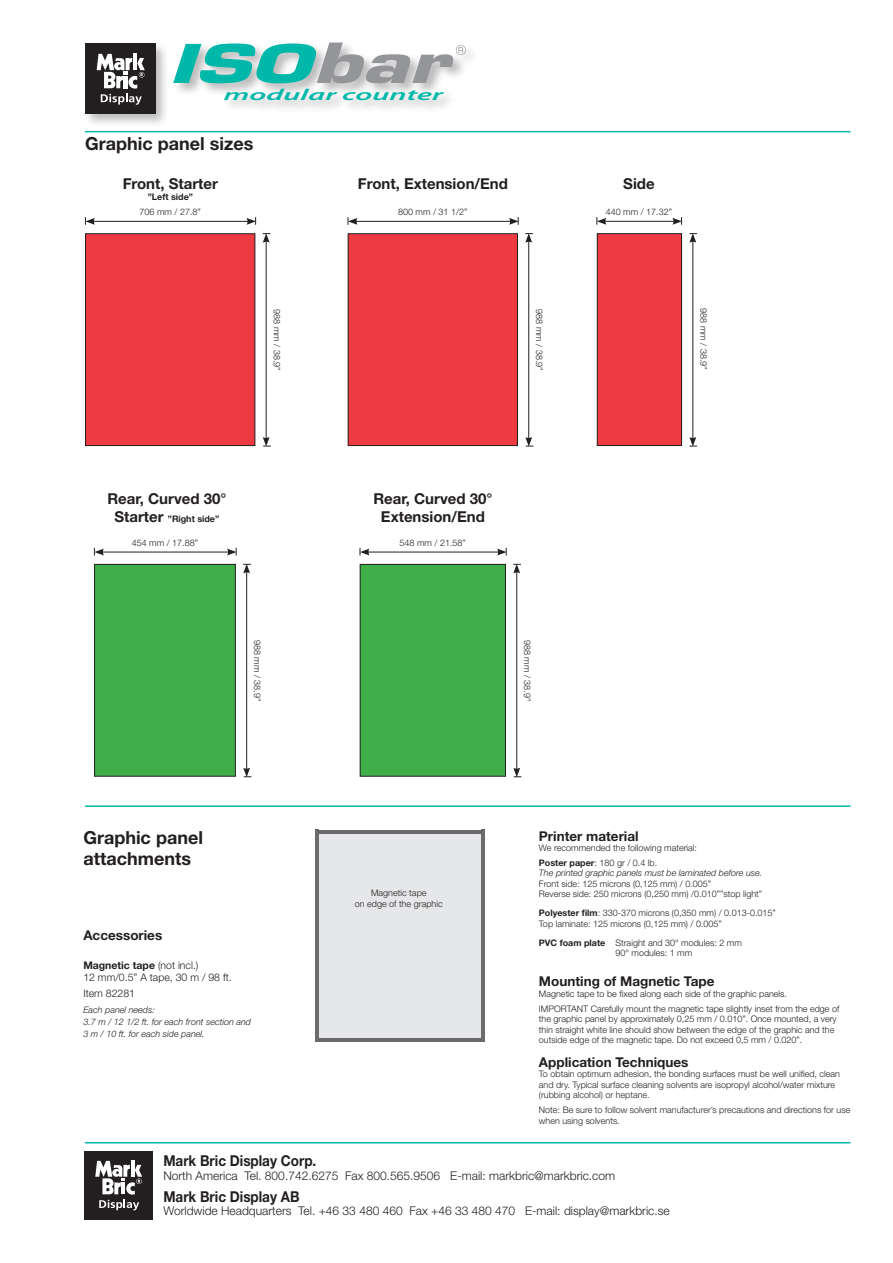
<style>
.page{position:relative;width:893px;height:1263px;background:#fff}
.page>*{position:absolute;margin:0;border:0;box-sizing:border-box;transform-origin:0 0}
.t1{font:700 18px "Helvetica Neue";color:#231f20}
.t2{font:italic 600 15.9px "Myriad Pro";color:#00b8a9;scale:1.96 1}
.t3{font:700 15px/18px "Helvetica Neue";color:#231f20;text-align:center}
.t4{font:700 15px "Helvetica Neue";color:#231f20;scale:.9 1}
.rubrik{font:700 13.5px "Helvetica Neue";color:#231f20}
.t5{font:300 12px "Helvetica Neue";color:#231f20}
.t6{font:300 10.5px "Helvetica Neue";color:#231f20}
.t7{font:700 10.5px "Helvetica Neue";color:#231f20}
.Text2{font:300 9px/10.5px "Helvetica Neue";color:#231f20}
.t8{font:italic 300 9px/12px "Helvetica Neue";color:#231f20}
.t9{font:700 9px "Helvetica Neue";color:#231f20}
.s1{font-size:15px}
.s2{font-weight:300}
.s3{font-weight:700}
</style>
<div class="page">
<hr style="left:85px;top:1142px;width:765px;height:1px;background:#00b8a9">
<div style="left:84px;top:1151px;width:68px;height:68px;background:#231f20"></div>
<hr style="left:131px;top:1160px;width:3px;height:17px;background:#fff">
<svg style="left:95px;top:1161px;width:47px;height:49px"></svg>
<hr style="left:85px;top:805px;width:765px;height:2px;background:#00b8a9">
<div style="left:86px;top:234px;width:169px;height:212px;background:#ee3a41"></div>
<div style="left:85px;top:233px;width:170px;height:213px;border:1px solid #231f20"></div>
<hr style="left:266px;top:240px;width:1px;height:199px;background:#231f20">
<hr style="left:93px;top:221px;width:156px;height:1px;background:#231f20">
<svg style="left:85px;top:217px;width:10px;height:8px"></svg>
<svg style="left:246px;top:217px;width:10px;height:8px"></svg>
<svg style="left:263px;top:233px;width:7px;height:10px"></svg>
<svg style="left:263px;top:437px;width:8px;height:10px"></svg>
<div style="left:597px;top:234px;width:85px;height:211px;background:#ee3a41"></div>
<div style="left:597px;top:233px;width:85px;height:213px;border:1px solid #231f20"></div>
<hr style="left:692px;top:240px;width:1px;height:199px;background:#231f20">
<hr style="left:604px;top:221px;width:71px;height:1px;background:#231f20">
<svg style="left:596px;top:217px;width:10px;height:8px"></svg>
<svg style="left:672px;top:217px;width:10px;height:8px"></svg>
<svg style="left:689px;top:233px;width:8px;height:10px"></svg>
<svg style="left:689px;top:437px;width:8px;height:10px"></svg>
<div style="left:348px;top:234px;width:169px;height:212px;background:#ee3a41"></div>
<div style="left:348px;top:233px;width:170px;height:213px;border:1px solid #231f20"></div>
<hr style="left:528px;top:240px;width:1px;height:199px;background:#231f20">
<hr style="left:355px;top:221px;width:156px;height:1px;background:#231f20">
<svg style="left:348px;top:217px;width:9px;height:8px"></svg>
<svg style="left:509px;top:217px;width:10px;height:8px"></svg>
<svg style="left:525px;top:233px;width:8px;height:10px"></svg>
<svg style="left:525px;top:437px;width:8px;height:10px"></svg>
<hr style="left:85px;top:131px;width:765px;height:1px;background:#00b8a9">
<div style="left:315px;top:830px;width:170px;height:211px;background:#e6e7e9"></div>
<hr style="left:481px;top:829px;width:4px;height:213px;background:#6b6b6e">
<hr style="left:315px;top:829px;width:4px;height:213px;background:#6b6b6e">
<hr style="left:318px;top:1038px;width:164px;height:4px;background:#6b6b6e">
<hr style="left:317px;top:830px;width:166px;height:4px;background:#6b6b6e">
<div style="left:95px;top:564px;width:140px;height:212px;background:#40ae49"></div>
<div style="left:94px;top:564px;width:142px;height:213px;border:1px solid #231f20"></div>
<hr style="left:246px;top:571px;width:1px;height:199px;background:#231f20">
<hr style="left:102px;top:552px;width:127px;height:1px;background:#231f20">
<svg style="left:94px;top:548px;width:10px;height:7px"></svg>
<svg style="left:227px;top:548px;width:10px;height:7px"></svg>
<svg style="left:243px;top:564px;width:8px;height:9px"></svg>
<svg style="left:243px;top:768px;width:8px;height:9px"></svg>
<div style="left:360px;top:564px;width:145px;height:212px;background:#40ae49"></div>
<div style="left:360px;top:564px;width:146px;height:213px;border:1px solid #231f20"></div>
<hr style="left:516px;top:571px;width:1px;height:199px;background:#231f20">
<hr style="left:367px;top:552px;width:132px;height:1px;background:#231f20">
<svg style="left:360px;top:548px;width:9px;height:7px"></svg>
<svg style="left:497px;top:548px;width:10px;height:7px"></svg>
<svg style="left:513px;top:564px;width:8px;height:9px"></svg>
<svg style="left:513px;top:768px;width:8px;height:9px"></svg>
<div style="left:83px;top:41px;width:397px;height:87px;background:#231f20;opacity:.3"></div>
<div style="left:85px;top:44px;width:70px;height:70px;background:#231f20"></div>
<svg style="left:97px;top:54px;width:48px;height:51px"></svg>
<svg style="left:173px;top:43px;width:293px;height:40px"></svg>
<p class="t2" style="left:223px;top:84px;width:113px">modular counter</p>
<p class="t1" style="left:85px;top:132px;width:170px">Graphic panel sizes</p>
<p class="t3" style="left:123px;top:175px;width:97px">Front, Starter</p>
<p class="t9" style="left:148px;top:191px;width:47px">”Left side”</p>
<p class="t3" style="left:358px;top:175px;width:152px">Front, Extension/End</p>
<p class="t3" style="left:623px;top:175px;width:33px">Side</p>
<p class="Text2" style="left:139px;top:206px;width:63px">706 mm / 27.8”</p>
<p class="Text2" style="left:398px;top:206px;width:71px">800 mm / 31 1/2”</p>
<p class="Text2" style="left:606px;top:206px;width:68px">440 mm / 17.32”</p>
<p class="Text2" style="left:282px;top:309px;width:63px;rotate:90deg">988 mm / 38.9”</p>
<p class="Text2" style="left:545px;top:309px;width:63px;rotate:90deg">988 mm / 38.9”</p>
<p class="Text2" style="left:709px;top:308px;width:63px;rotate:90deg">988 mm / 38.9”</p>
<p class="t3" style="left:107px;top:490px;width:121px">Rear, Curved 30°</p>
<p class="t9" style="left:114px;top:514px;width:106px"><span class="s1">Starter</span> ”Right side”</p>
<p class="t3" style="left:373px;top:490px;width:121px">Rear, Curved 30°<br>Extension/End</p>
<p class="Text2" style="left:132px;top:537px;width:68px">454 mm / 17.88”</p>
<p class="Text2" style="left:400px;top:537px;width:68px">548 mm / 21.58”</p>
<p class="Text2" style="left:263px;top:640px;width:63px;rotate:90deg">988 mm / 38.9”</p>
<p class="Text2" style="left:533px;top:640px;width:63px;rotate:90deg">988 mm / 38.9”</p>
<p class="t1" style="left:83px;top:826px;width:121px">Graphic panel</p>
<p class="t1" style="left:83px;top:848px;width:109px">attachments</p>
<p class="rubrik" style="left:83px;top:927px;width:80px">Accessories</p>
<p class="t7" style="left:83px;top:958px;width:117px">Magnetic tape <span class="s2">(not incl.)</span></p>
<p class="t6" style="left:83px;top:970px;width:150px">12 mm/0.5” A tape, 30 m / 98 ft.</p>
<p class="t6" style="left:83px;top:987px;width:53px">Item 82281</p>
<p class="t8" style="left:83px;top:1004px;width:73px">Each panel needs:</p>
<p class="t8" style="left:83px;top:1016px;width:169px">3.7 m / 12 1/2 ft. for each front section and<br>3 m / 10 ft. for each side panel.</p>
<p class="Text2" style="left:355px;top:887px;width:89px;text-align:center">Magnetic tape<br>on edge of the graphic</p>
<p class="rubrik" style="left:539px;top:827px;width:101px">Printer material</p>
<p class="Text2" style="left:539px;top:842px;width:160px">We recommended the following material:</p>
<p class="Text2" style="left:539px;top:857px;width:120px"><span class="s3">Poster paper</span>: 180 gr / 0.4 lb.</p>
<p class="t8" style="left:539px;top:867px;width:225px">The printed graphic panels must be laminated before use.</p>
<p class="Text2" style="left:539px;top:878px;width:174px">Front side: 125 microns (0,125 mm) / 0.005”</p>
<p class="Text2" style="left:539px;top:889px;width:225px">Reverse side: 250 microns (0,250 mm) /0.010””stop light”</p>
<p class="Text2" style="left:539px;top:908px;width:238px"><span class="s3">Polyester film</span>: 330-370 microns (0,350 mm) / 0.013-0.015”</p>
<p class="Text2" style="left:539px;top:918px;width:184px">Top laminate: 125 microns (0,125 mm) / 0.005”</p>
<p class="Text2" style="left:539px;top:937px;width:204px"><span class="s3">PVC foam plate</span> Straight and 30° modules: 2 mm</p>
<p class="Text2" style="left:615px;top:948px;width:78px">90° modules: 1 mm</p>
<p class="rubrik" style="left:539px;top:973px;width:177px">Mounting of Magnetic Tape</p>
<p class="Text2" style="left:539px;top:988px;width:250px">Magnetic tape to be fixed along each side of the graphic panels.</p>
<p class="Text2" style="left:539px;top:1003px;width:302px">IMPORTANT Carefully mount the magnetic tape slightly inset from the edge of the graphic panel by approximately 0,25 mm / 0.010”. Once mounted, a very thin straight white line should show between the edge of the graphic and the outside edge of the magnetic tape. Do not exceed 0,5 mm / 0.020”.</p>
<p class="rubrik" style="left:539px;top:1053px;width:151px">Application Techniques</p>
<p class="Text2" style="left:539px;top:1068px;width:303px">To obtain optimum adhesion, the bonding surfaces must be well unified, clean and dry. Typical surface cleaning solvents are isopropyl alcohol/water mixture (rubbing alcohol) or heptane.</p>
<p class="Text2" style="left:539px;top:1104px;width:313px">Note: Be sure to follow solvent manufacturer’s precautions and directions for use when using solvents.</p>
<p class="t4" style="left:163px;top:1151px;width:171px">Mark Bric Display Corp.</p>
<p class="t5" style="left:163px;top:1168px;width:453px">North America Tel. 800.742.6275 Fax 800.565.9506 E-mail: markbric@markbric.com</p>
<p class="t4" style="left:163px;top:1187px;width:153px">Mark Bric Display AB</p>
<p class="t5" style="left:163px;top:1204px;width:508px">Worldwide Headquarters Tel. +46 33 480 460 Fax +46 33 480 470 E-mail: display@markbric.se</p>
</div>
